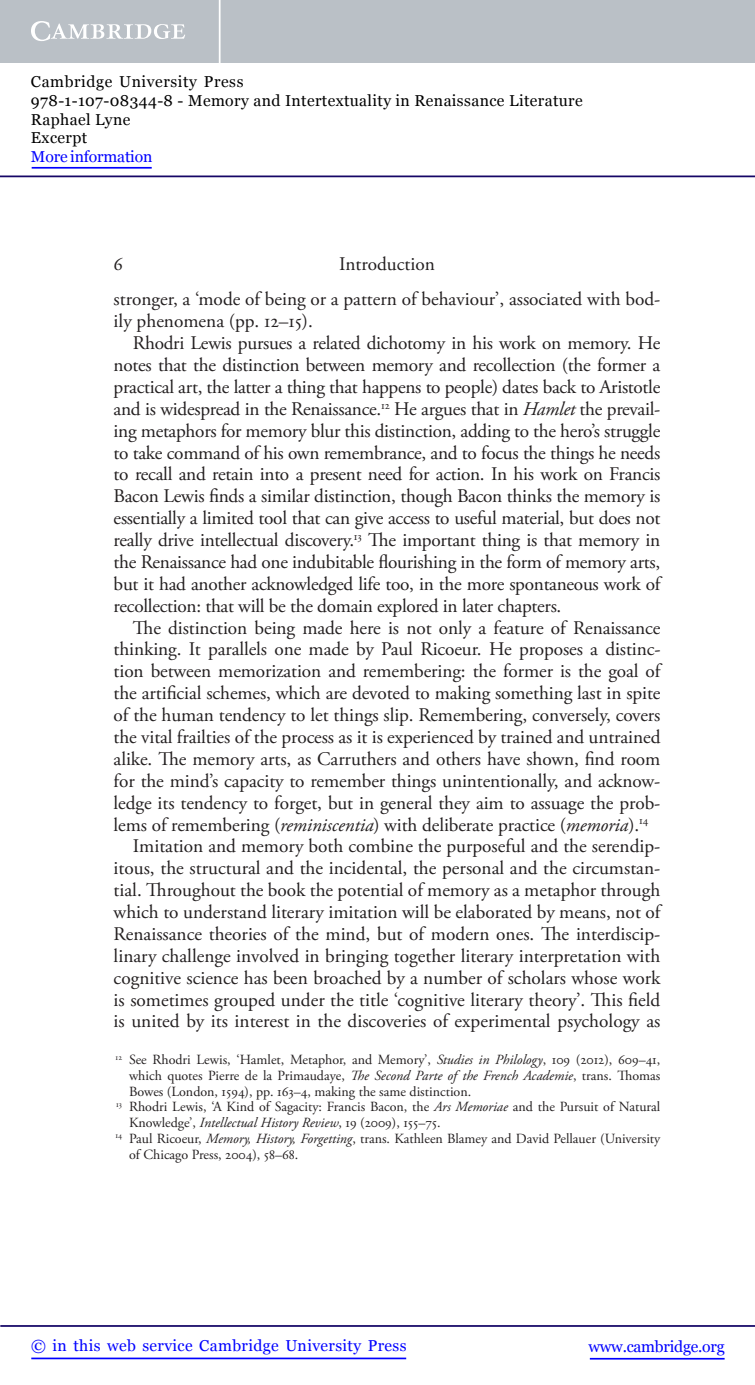
<style>
.page{position:relative;width:755px;height:1385px;background:#fff}
.page>*{position:absolute;margin:0;border:0;box-sizing:border-box;transform-origin:0 0}
.t1{font:19.25px/35px "Adobe Garamond Pro";letter-spacing:-.01em;color:#231f20;text-align:center}
.t2{font:15.75px/18.6px "Georgia";letter-spacing:.025em;color:#000}
.t3{font:15.75px "Georgia";letter-spacing:.025em;color:#00f}
.t4{font:15.75px "Georgia";letter-spacing:-.015em;color:#00f}
.t5{font:15.75px "Georgia";letter-spacing:-.01em;color:#00f}
.t6{font:14px "Adobe Garamond Pro";color:#231f20}
.s1{font-style:italic}
</style>
<div class="page">
<hr style="left:589px;top:1358px;width:135px;height:1px;background:#00f">
<hr style="left:0;top:1325px;width:754px;height:2px;background:#150666">
<hr style="left:31px;top:1357px;width:375px;height:2px;background:#00f">
<div style="left:0;top:0;width:754px;height:63px;background:#bac0c6"></div>
<svg style="left:31px;top:21px;width:154px;height:20px"></svg>
<hr style="left:219px;top:0;width:1px;height:63px;background:#fff">
<hr style="left:0;top:175px;width:754px;height:2px;background:#150666">
<hr style="left:32px;top:167px;width:120px;height:2px;background:#00f">
<p class="t2" style="left:31px;top:73px;width:553px">Cambridge University Press<br>978-1-107-08344-8 - Memory and Intertextuality in Renaissance Literature<br>Raphael Lyne<br>Excerpt</p>
<p class="t5" style="left:31px;top:147px;width:123px">More information</p>
<p class="t1" style="left:114px;top:248px;width:547px">Introduction<br>stronger, a ‘mode of being or a pattern of behaviour’, associated with bod-</p>
<p class="t1" style="left:114px;top:305px;width:200px">ily phenomena (pp. 12–15).</p>
<p class="t1" style="left:133px;top:327px;width:528px">Rhodri Lewis pursues a related dichotomy in his work on memory. He</p>
<p class="t1" style="left:114px;top:349px;width:548px">notes that the distinction between memory and recollection (the former a</p>
<p class="t1" style="left:114px;top:371px;width:548px">practical art, the latter a thing that happens to people) dates back to Aristotle</p>
<p class="t1" style="left:114px;top:393px;width:547px">and is widespread in the Renaissance. <sup>12</sup> He argues that in <span class="s1">Hamlet</span> the prevail-</p>
<p class="t1" style="left:114px;top:415px;width:548px">ing metaphors for memory blur this distinction, adding to the hero’s struggle</p>
<p class="t1" style="left:114px;top:437px;width:547px">to take command of his own remembrance, and to focus the things he needs</p>
<p class="t1" style="left:114px;top:458px;width:548px">to recall and retain into a present need for action. In his work on Francis</p>
<p class="t1" style="left:114px;top:480px;width:548px">Bacon Lewis finds a similar distinction, though Bacon thinks the memory is</p>
<p class="t1" style="left:114px;top:502px;width:548px">essentially a limited tool that can give access to useful material, but does not</p>
<p class="t1" style="left:114px;top:524px;width:548px">really drive intellectual discovery. <sup>13</sup> The important thing is that memory in</p>
<p class="t1" style="left:114px;top:546px;width:548px">the Renaissance had one indubitable flourishing in the form of memory arts,</p>
<p class="t1" style="left:114px;top:568px;width:550px">but it had another acknowledged life too, in the more spontaneous work of</p>
<p class="t1" style="left:114px;top:590px;width:449px">recollection: that will be the domain explored in later chapters.</p>
<p class="t1" style="left:133px;top:612px;width:528px">The distinction being made here is not only a feature of Renaissance</p>
<p class="t1" style="left:114px;top:633px;width:548px">thinking. It parallels one made by Paul Ricoeur . He proposes a distinc-</p>
<p class="t1" style="left:114px;top:655px;width:550px">tion between memorization and remembering: the former is the goal of</p>
<p class="t1" style="left:114px;top:677px;width:548px">the artificial schemes, which are devoted to making something last in spite</p>
<p class="t1" style="left:114px;top:699px;width:548px">of the human tendency to let things slip. Remembering, conversely, covers</p>
<p class="t1" style="left:114px;top:721px;width:548px">the vital frailties of the process as it is experienced by trained and untrained</p>
<p class="t1" style="left:114px;top:743px;width:548px">alike. The memory arts, as Carruthers and others have shown, find room</p>
<p class="t1" style="left:114px;top:765px;width:548px">for the mind’s capacity to remember things unintentionally, and acknow-</p>
<p class="t1" style="left:114px;top:787px;width:548px">ledge its tendency to forget, but in general they aim to assuage the prob-</p>
<p class="t1" style="left:114px;top:808px;width:535px">lems of remembering ( <span class="s1">reminiscentia</span> ) with deliberate practice ( <span class="s1">memoria</span> ). <sup>14</sup></p>
<p class="t1" style="left:133px;top:830px;width:528px">Imitation and memory both combine the purposeful and the serendip-</p>
<p class="t1" style="left:114px;top:852px;width:547px">itous, the structural and the incidental, the personal and the circumstan-</p>
<p class="t1" style="left:114px;top:874px;width:547px">tial. Throughout the book the potential of memory as a metaphor through</p>
<p class="t1" style="left:114px;top:896px;width:550px">which to understand literary imitation will be elaborated by means, not of</p>
<p class="t1" style="left:114px;top:918px;width:547px">Renaissance theories of the mind, but of modern ones. The interdiscip-</p>
<p class="t1" style="left:114px;top:940px;width:548px">linary challenge involved in bringing together literary interpretation with</p>
<p class="t1" style="left:114px;top:962px;width:548px">cognitive science has been broached by a number of scholars whose work</p>
<p class="t1" style="left:114px;top:983px;width:548px">is sometimes grouped under the title ‘cognitive literary theory’. This field</p>
<p class="t1" style="left:114px;top:1005px;width:547px">is united by its interest in the discoveries of experimental psychology as</p>
<p class="t6" style="left:115px;top:1054px;width:546px"><sup>12</sup> See Rhodri Lewis , ‘ Hamlet, Metaphor, and Memory ’, <span class="s1">Studies in Philology</span> , 109 ( 2012 ), 609–41 ,</p>
<p class="t6" style="left:129px;top:1070px;width:532px">which quotes Pierre de la Primaudaye , <span class="s1">The Second Parte of the French Academie</span> , trans. Thomas</p>
<p class="t6" style="left:129px;top:1085px;width:343px">Bowes ( London , 1594 ), pp. 163–4 , making the same distinction.</p>
<p class="t6" style="left:116px;top:1101px;width:545px"><sup>13</sup> Rhodri Lewis , ‘A Kind of Sagacity: Francis Bacon, the <span class="s1">Ars Memoriae</span> and the Pursuit of Natural</p>
<p class="t6" style="left:129px;top:1117px;width:313px">Knowledge ’, <span class="s1">Intellectual History Review</span> , 19 ( 2009 ), 155–75 .</p>
<p class="t6" style="left:115px;top:1133px;width:546px"><sup>14</sup> Paul Ricoeur , <span class="s1">Memory, History, Forgetting</span> , trans. Kathleen Blamey and David Pellauer ( University</p>
<p class="t6" style="left:129px;top:1148px;width:171px">of Chicago Press , 2004 ), 58 – 68 .</p>
<p class="t1" style="left:114px;top:248px;width:11px">6</p>
<p class="t3" style="left:31px;top:1336px;width:376px">© in this web service Cambridge University Press</p>
<p class="t4" style="left:588px;top:1336px;width:137px">www.cambridge.org</p>
</div>
